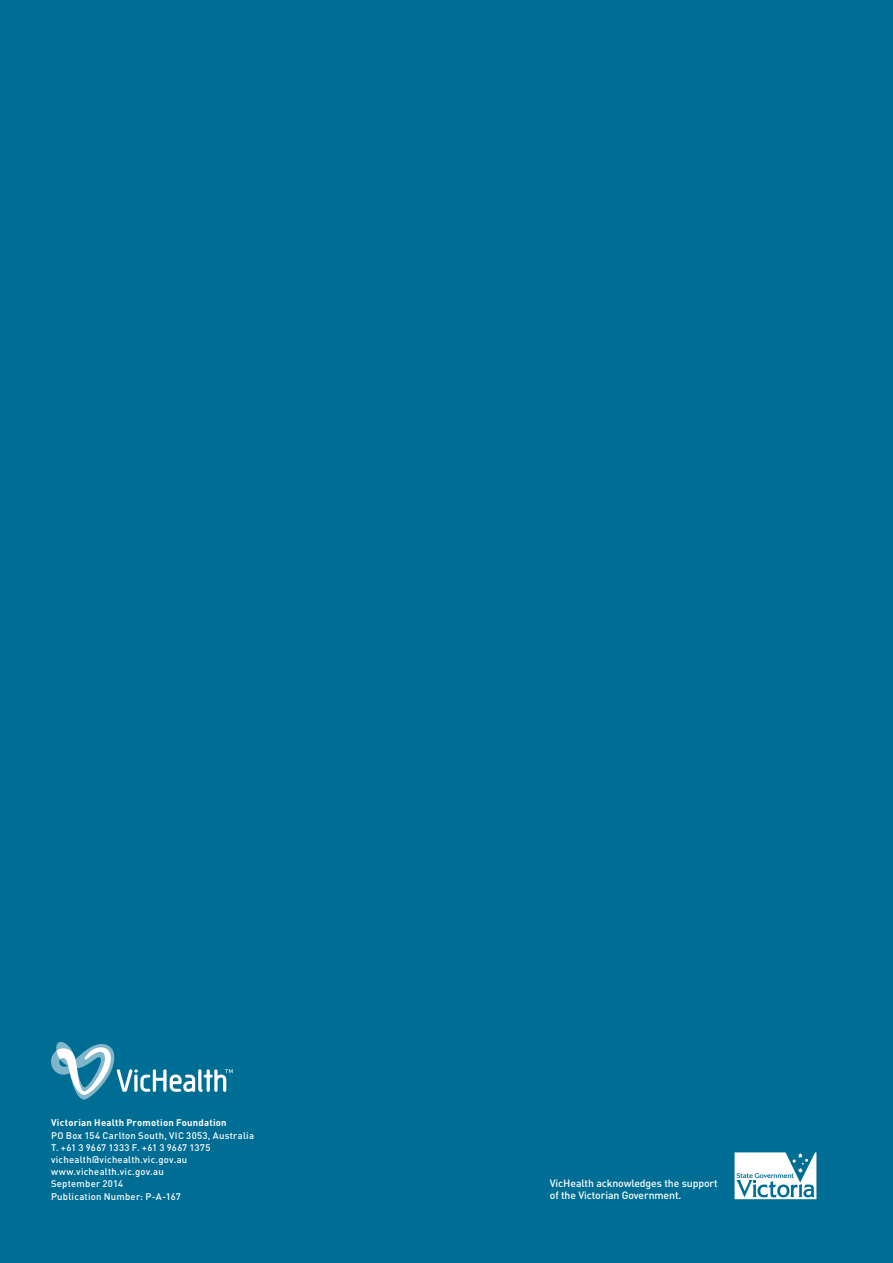
<style>
.page{position:relative;width:893px;height:1263px;background:#006e94}
.page>*{position:absolute;margin:0;border:0;box-sizing:border-box;transform-origin:0 0}
.t1{font:500 10.5px/12px "DIN";letter-spacing:-.01em;color:#fff}
.t2{font:500 9.45px/12.1px "DIN";letter-spacing:.025em;color:#fff}
.t3{font:700 9.45px "DIN";letter-spacing:.025em;color:#fff}
</style>
<div class="page">
<svg style="left:735px;top:1152px;width:81px;height:47px"></svg>
<svg style="left:51px;top:1042px;width:182px;height:57px"></svg>
<p class="t3" style="left:51px;top:1117px;width:177px">Victorian Health Promotion Foundation</p>
<p class="t2" style="left:51px;top:1129px;width:205px">PO Box 154 Carlton South, VIC 3053, Australia<br>T. +61 3 9667 1333 F. +61 3 9667 1375 vichealth@vichealth.vic.gov.au www.vichealth.vic.gov.au<br>September 2014<br>Publication Number: P-A-167</p>
<p class="t1" style="left:550px;top:1177px;width:169px">VicHealth acknowledges the support of the Victorian Government.</p>
</div>
